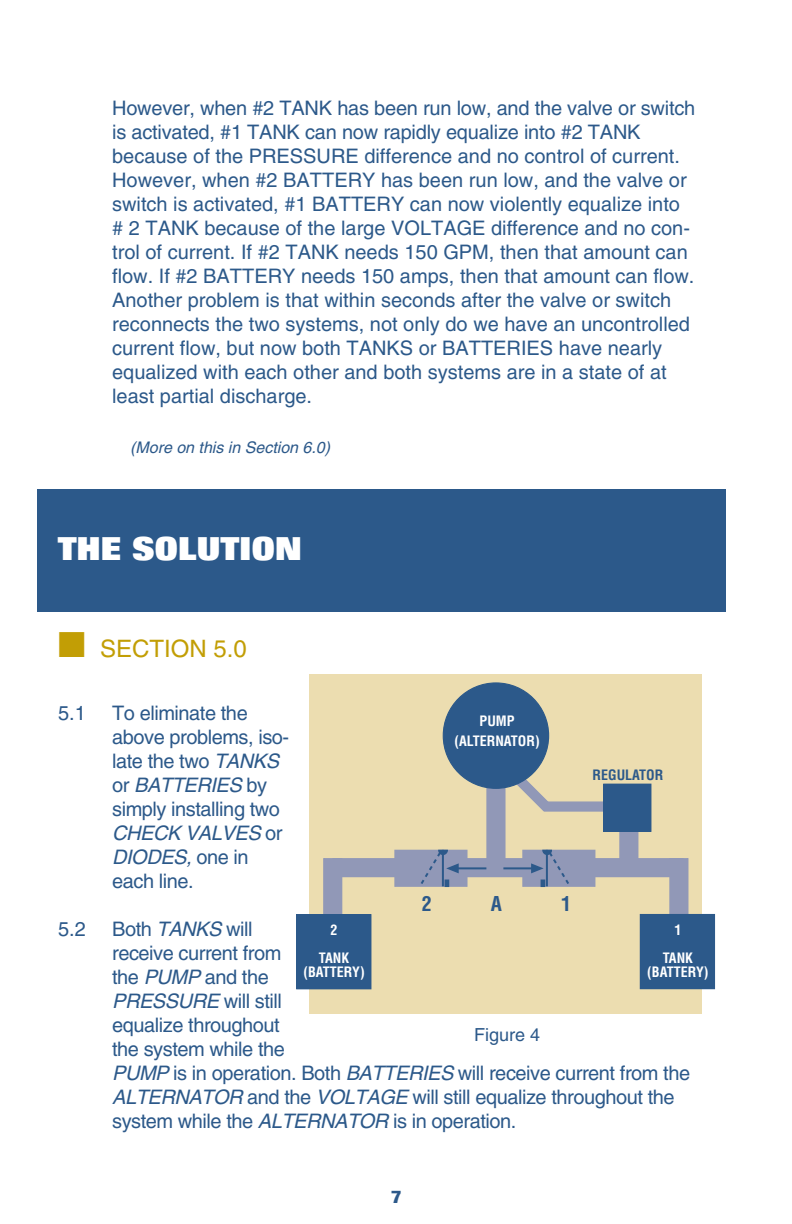
<style>
.page{position:relative;width:792px;height:1224px;background:#fff}
.page>*{position:absolute;margin:0;border:0;box-sizing:border-box;transform-origin:0 0}
.t1{font:800 32px "Folio";color:#fff}
.t2{font:24px "Helvetica";color:#c29e05}
.t3{font:20px/24px "Helvetica";color:#2c598a}
.t4{font:20px/24px "Helvetica";letter-spacing:-.02em;color:#2c598a}
.t5{font:700 condensed 20px "Helvetica";color:#2c598a}
.t6{font:18px "Helvetica";color:#2c598a}
.t7{font:700 18px "Folio";color:#2c598a}
.t8{font:italic 16px "Helvetica";color:#2c598a}
.t9{font:700 condensed 14px/28px "Helvetica";color:#fff;text-align:center}
.t10{font:700 condensed 14px "Helvetica";color:#2c598a}
.s1{font-style:italic}
</style>
<div class="page">
<div style="left:310px;top:674px;width:392px;height:340px;background:#ecddb0"></div>
<div style="left:487px;top:749px;width:18px;height:124px;background:#9198b7"></div>
<div style="left:486px;top:748px;width:20px;height:125px;border:1px solid #9198b7"></div>
<div style="left:333px;top:859px;width:350px;height:18px;background:#9198b7"></div>
<div style="left:332px;top:858px;width:352px;height:19px;border:1px solid #9198b7"></div>
<div style="left:324px;top:859px;width:18px;height:72px;background:#9198b7"></div>
<div style="left:323px;top:858px;width:19px;height:73px;border:1px solid #9198b7"></div>
<div style="left:670px;top:859px;width:18px;height:72px;background:#9198b7"></div>
<div style="left:669px;top:858px;width:19px;height:73px;border:1px solid #9198b7"></div>
<div style="left:640px;top:915px;width:74px;height:74px;background:#2c598a"></div>
<div style="left:640px;top:914px;width:75px;height:75px;border:1px solid #2c598a"></div>
<div style="left:297px;top:915px;width:74px;height:74px;background:#2c598a"></div>
<div style="left:296px;top:914px;width:75px;height:75px;border:1px solid #2c598a"></div>
<svg style="left:454px;top:715px;width:96px;height:97px"></svg>
<div style="left:443px;top:683px;width:106px;height:105px;background:#2c598a;border-radius:50%"></div>
<div style="left:544px;top:802px;width:92px;height:9px;background:#9198b7"></div>
<div style="left:544px;top:801px;width:93px;height:11px;border:1px solid #9198b7"></div>
<div style="left:620px;top:797px;width:18px;height:77px;background:#9198b7"></div>
<div style="left:619px;top:797px;width:19px;height:78px;border:1px solid #9198b7"></div>
<div style="left:604px;top:784px;width:47px;height:47px;background:#2c598a"></div>
<div style="left:603px;top:784px;width:48px;height:48px;border:1px solid #2c598a"></div>
<div style="left:523px;top:850px;width:72px;height:36px;background:#9198b7"></div>
<div style="left:522px;top:850px;width:73px;height:37px;border:1px solid #9198b7"></div>
<hr style="left:503px;top:867px;width:29px;height:2px;background:#2c598a">
<svg style="left:531px;top:849px;width:40px;height:38px"></svg>
<div style="left:395px;top:850px;width:72px;height:36px;background:#9198b7"></div>
<div style="left:394px;top:850px;width:74px;height:37px;border:1px solid #9198b7"></div>
<hr style="left:458px;top:867px;width:28px;height:2px;background:#2c598a">
<svg style="left:419px;top:849px;width:40px;height:38px"></svg>
<div style="left:37px;top:490px;width:689px;height:122px;background:#2c598a"></div>
<p class="t3" style="left:112px;top:98px;width:585px">However, when #2 TANK has been run low, and the valve or switch is activated, #1 TANK can now rapidly equalize into #2 TANK because of the PRESSURE difference and no control of current.<br>However, when #2 BATTERY has been run low, and the valve or switch is activated, #1 BATTERY can now violently equalize into # 2 TANK because of the large VOLTAGE difference and no con&shy;trol of current. If #2 TANK needs 150 GPM, then that amount can flow. If #2 BATTERY needs 150 amps, then that amount can flow.<br>Another problem is that within seconds after the valve or switch reconnects the two systems, not only do we have an uncontrolled current flow, but now both TANKS or BATTERIES have nearly equalized with each other and both systems are in a state of at least partial discharge.</p>
<p class="t8" style="left:130px;top:441px;width:205px">(More on this in Section 6.0)</p>
<h1 class="t1" style="left:58px;top:537px;width:245px">THE SOLUTION</h1>
<p class="t2" style="left:58px;top:639px;width:190px">■ SECTION 5.0</p>
<p class="t3" style="left:58px;top:703px;width:29px">5.1</p>
<p class="t4" style="left:112px;top:703px;width:179px">To eliminate the above problems, iso&shy;late the two <span class="s1">TANKS </span>o r <span class="s1">BATTERIES</span> b y simply installing two<br><span class="s1">CHECK VALVES</span> o r<br><span class="s1">DIODES,</span>o n e i n each line.</p>
<p class="t3" style="left:58px;top:919px;width:29px">5.2</p>
<p class="t4" style="left:112px;top:919px;width:580px">Both <span class="s1">TANKS</span> will<br>receive current from<br>the <span class="s1">PUMP</span> and the<br><span class="s1">PRESSURE</span> will still<br>equalize throughout<br>the system while the<br><span class="s1">PUMP</span> is in operation. Both <span class="s1">BATTERIES</span> will receive current from the<br><span class="s1">ALTERNATOR</span> and the <span class="s1">VOLTAGE</span> will still equalize throughout the system while the <span class="s1">ALTERNATOR</span>is in operation.</p>
<p class="t9" style="left:454px;top:712px;width:87px;line-height:20px">PUMP (ALTERNATOR)</p>
<p class="t10" style="left:593px;top:770px;width:72px">REGULATOR</p>
<p class="t5" style="left:422px;top:896px;width:11px">2</p>
<p class="t5" style="left:491px;top:896px;width:13px">A</p>
<p class="t5" style="left:561px;top:896px;width:11px">1</p>
<p class="t9" style="left:319px;top:917px;width:32px">2<br>TANK</p>
<p class="t9" style="left:303px;top:959px;width:63px">(BATTERY)</p>
<p class="t9" style="left:663px;top:917px;width:32px">1<br>TANK</p>
<p class="t9" style="left:647px;top:959px;width:63px">(BATTERY)</p>
<p class="t6" style="left:474px;top:1028px;width:67px">Figure 4</p>
<p class="t7" style="left:390px;top:1190px;width:14px">7</p>
</div>
